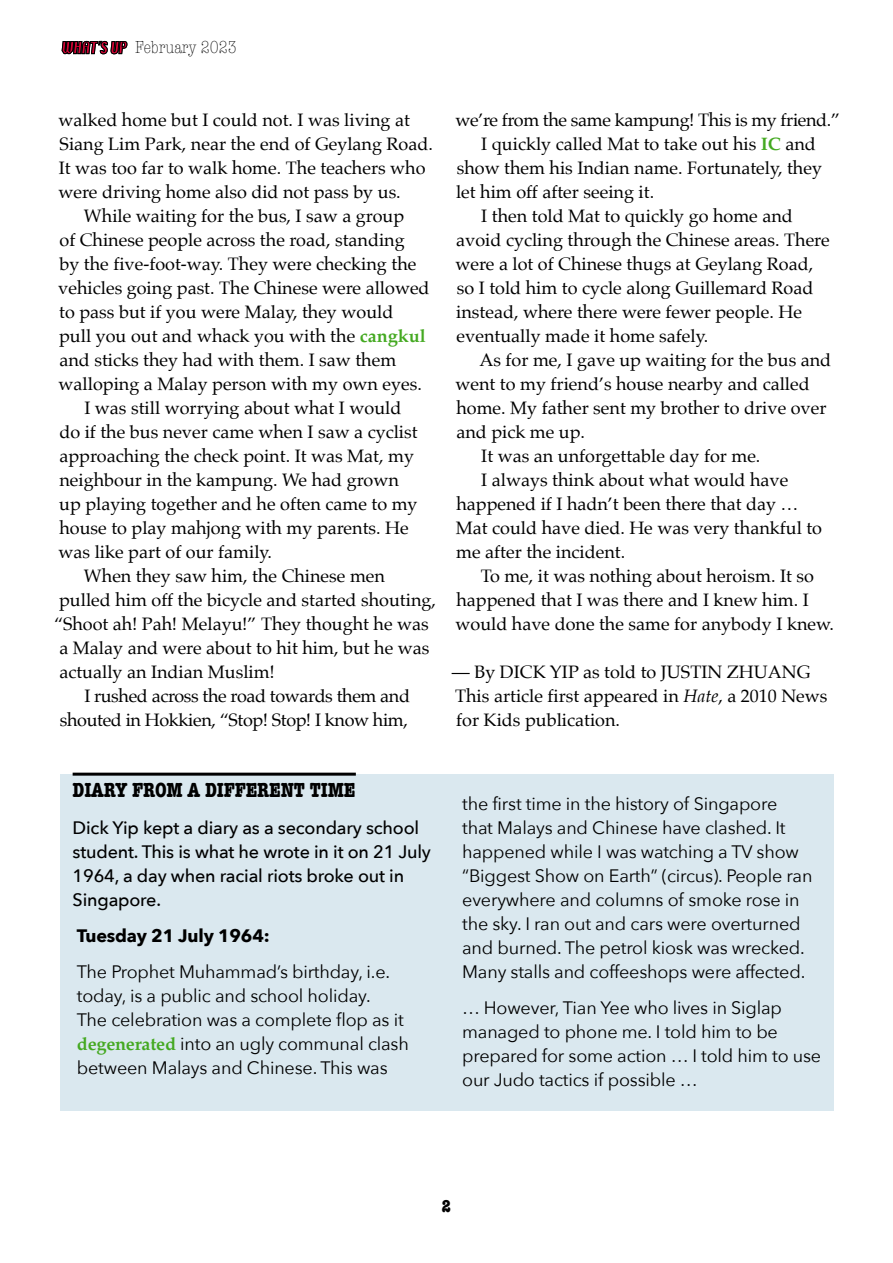
<style>
.page{position:relative;width:893px;height:1263px;background:#fff}
.page>*{position:absolute;margin:0;border:0;box-sizing:border-box;transform-origin:0 0}
.t1{font:700 condensed 21px "American Typewriter";letter-spacing:-.01em;color:#000}
.t2{font:18px/24px "Palatino";color:#000}
.t3{font:18px/24px "Avenir Next";letter-spacing:-.01em;color:#000}
.t4{font:500 18px/24px "Avenir Next";letter-spacing:-.01em;color:#000}
.t5{font:18px "Palatino";letter-spacing:-.02em;color:#000}
.t6{font:700 18px "Avenir Next";letter-spacing:-.01em;color:#000}
.t7{font:300 condensed 18px "American Typewriter";color:#000}
.t8{font:700 condensed 18px "American Typewriter";color:#000}
.s1{font-weight:700;color:#44a921}
.s2{font-style:italic}
.s3{font-family:"Palatino";font-weight:700;color:#44a921}
</style>
<div class="page">
<svg style="left:62px;top:40px;width:65px;height:15px"></svg>
<div style="left:60px;top:774px;width:774px;height:336px;background:#dae8ef"></div>
<hr style="left:73px;top:773px;width:283px;height:3px;background:#000">
<p class="t7" style="left:135px;top:35px;width:103px">February 2023</p>
<p class="t2" style="left:59px;top:108px;width:353px">walked home but I could not. I was living at</p>
<p class="t2" style="left:60px;top:132px;width:375px">Siang Lim Park, near the end of Geylang Road.</p>
<p class="t2" style="left:59px;top:156px;width:368px">It was too far to walk home. The teachers who</p>
<p class="t2" style="left:59px;top:180px;width:344px">were driving home also did not pass by us.</p>
<p class="t2" style="left:84px;top:204px;width:322px">While waiting for the bus, I saw a group</p>
<p class="t2" style="left:60px;top:228px;width:347px">of Chinese people across the road, standing</p>
<p class="t2" style="left:59px;top:252px;width:358px">by the five-foot-way. They were checking the</p>
<p class="t2" style="left:58px;top:276px;width:373px">vehicles going past. The Chinese were allowed</p>
<p class="t2" style="left:59px;top:300px;width:336px">to pass but if you were Malay, they would</p>
<p class="t2" style="left:59px;top:324px;width:368px">pull you out and whack you with the <span class="s1">cangkul</span></p>
<p class="t2" style="left:59px;top:348px;width:338px">and sticks they had with them. I saw them</p>
<p class="t2" style="left:59px;top:372px;width:365px">walloping a Malay person with my own eyes.</p>
<p class="t2" style="left:84px;top:396px;width:319px">I was still worrying about what I would</p>
<p class="t2" style="left:59px;top:420px;width:360px">do if the bus never came when I saw a cyclist</p>
<p class="t2" style="left:59px;top:444px;width:356px">approaching the check point. It was Mat, my</p>
<p class="t2" style="left:59px;top:468px;width:341px">neighbour in the kampung. We had grown</p>
<p class="t2" style="left:59px;top:492px;width:360px">up playing together and he often came to my</p>
<p class="t2" style="left:59px;top:516px;width:351px">house to play mahjong with my parents. He</p>
<p class="t2" style="left:59px;top:540px;width:215px">was like part of our family.</p>
<p class="t2" style="left:84px;top:564px;width:303px">When they saw him, the Chinese men</p>
<p class="t2" style="left:59px;top:588px;width:378px">pulled him off the bicycle and started shouting,</p>
<p class="t2" style="left:54px;top:612px;width:376px">“Shoot ah! Pah! Melayu!” They thought he was</p>
<p class="t2" style="left:59px;top:636px;width:372px">a Malay and were about to hit him, but he was</p>
<p class="t2" style="left:59px;top:660px;width:217px">actually an Indian Muslim!</p>
<p class="t5" style="left:84px;top:681px;width:327px">I rushed across the road towards them and</p>
<p class="t5" style="left:60px;top:705px;width:350px">shouted in Hokkien, “Stop! Stop! I know him,</p>
<p class="t5" style="left:455px;top:105px;width:386px">we’re from the same kampung! This is my friend.”</p>
<p class="t2" style="left:481px;top:132px;width:336px">I quickly called Mat to take out his <span class="s1">IC</span> and</p>
<p class="t2" style="left:457px;top:156px;width:367px">show them his Indian name. Fortunately, they</p>
<p class="t2" style="left:456px;top:180px;width:200px">let him off after seeing it.</p>
<p class="t2" style="left:481px;top:204px;width:313px">I then told Mat to quickly go home and</p>
<p class="t2" style="left:456px;top:228px;width:375px">avoid cycling through the Chinese areas. There</p>
<p class="t2" style="left:455px;top:252px;width:359px">were a lot of Chinese thugs at Geylang Road,</p>
<p class="t2" style="left:457px;top:276px;width:358px">so I told him to cycle along Guillemard Road</p>
<p class="t2" style="left:456px;top:300px;width:347px">instead, where there were fewer people. He</p>
<p class="t2" style="left:457px;top:324px;width:253px">eventually made it home safely.</p>
<p class="t2" style="left:479px;top:348px;width:353px">As for me, I gave up waiting for the bus and</p>
<p class="t2" style="left:455px;top:372px;width:356px">went to my friend’s house nearby and called</p>
<p class="t2" style="left:456px;top:396px;width:372px">home. My father sent my brother to drive over</p>
<p class="t2" style="left:456px;top:420px;width:130px">and pick me up.</p>
<p class="t2" style="left:481px;top:444px;width:281px">It was an unforgettable day for me.</p>
<p class="t2" style="left:481px;top:468px;width:309px">I always think about what would have</p>
<p class="t2" style="left:456px;top:492px;width:344px">happened if I hadn’t been there that day …</p>
<p class="t2" style="left:456px;top:516px;width:368px">Mat could have died. He was very thankful to</p>
<p class="t2" style="left:456px;top:540px;width:170px">me after the incident.</p>
<p class="t2" style="left:481px;top:564px;width:335px">To me, it was nothing about heroism. It so</p>
<p class="t2" style="left:456px;top:588px;width:354px">happened that I was there and I knew him. I</p>
<p class="t2" style="left:455px;top:612px;width:380px">would have done the same for anybody I knew.</p>
<p class="t2" style="left:452px;top:660px;width:377px">— By DICK YIP as told to JUSTIN ZHUANG<br>This article first appeared in <span class="s2">Hate</span>, a 2010 News for Kids publication.</p>
<p class="t1" style="left:73px;top:773px;width:284px">DIARY FROM A DIFFERENT TIME</p>
<p class="t4" style="left:73px;top:815px;width:360px">Dick Yip kept a diary as a secondary school student. This is what he wrote in it on 21 July 1964, a day when racial riots broke out in Singapore.</p>
<p class="t6" style="left:77px;top:920px;width:194px">Tuesday 21 July 1964:</p>
<p class="t3" style="left:77px;top:959px;width:334px">The Prophet Muhammad’s birthday, i.e. today, is a public and school holiday.<br>The celebration was a complete flop as it <span class="s3">degenerated</span> into an ugly communal clash between Malays and Chinese. This was</p>
<p class="t3" style="left:462px;top:791px;width:352px">the first time in the history of Singapore that Malays and Chinese have clashed. It happened while I was watching a TV show “Biggest Show on Earth” (circus). People ran everywhere and columns of smoke rose in the sky. I ran out and cars were overturned and burned. The petrol kiosk was wrecked.<br>Many stalls and coffeeshops were affected.</p>
<p class="t3" style="left:462px;top:995px;width:361px">… However, Tian Yee who lives in Siglap managed to phone me. I told him to be prepared for some action … I told him to use our Judo tactics if possible …</p>
<p class="t8" style="left:442px;top:1192px;width:10px">2</p>
</div>
